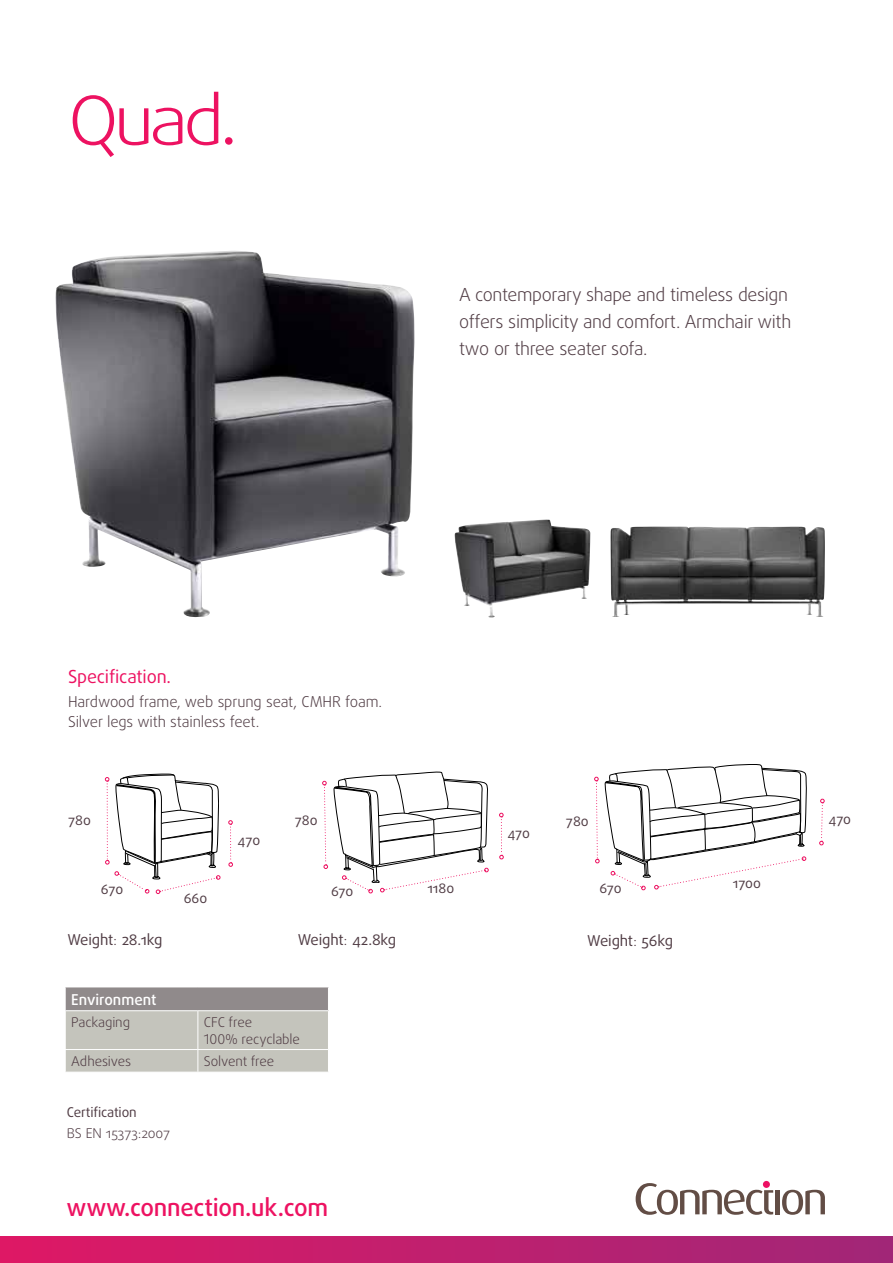
<style>
.page{position:relative;width:893px;height:1263px;background:#fff}
.page>*{position:absolute;margin:0;border:0;box-sizing:border-box;transform-origin:0 0}
.t1{font:300 67.5px "Daxline Pro";color:#ed1261;scale:1.11 1}
.t2{font:500 24px "Daxline Pro";letter-spacing:-.01em;color:#ed1261}
.t3{font:300 18px/27px "Daxline Pro";letter-spacing:-.02em;color:#4f3b43}
.t4{font:18px "Daxline Pro";letter-spacing:-.01em;color:#ed1261}
.t5{font:300 15px/19.5px "Daxline Pro";letter-spacing:-.01em;color:#4f3b43}
.t6{font:15px "Daxline Pro";letter-spacing:-.01em;color:#4f3b43}
.t7{font:500 15px "Daxline Pro";color:#fff}
.t8{font:300 13.5px/16.2px "Daxline Pro";letter-spacing:-.01em;color:#4f3b43}
.t9{font:13.5px "Daxline Pro";letter-spacing:-.01em;color:#4f3b43}
.s1{font-weight:300}
</style>
<div class="page">
<div style="left:0;top:1237px;width:893px;height:26px;background:linear-gradient(to right,#df1865,#a12778)"></div>
<div style="left:225px;top:137px;width:8px;height:8px;background:#ed1261;border-radius:50%"></div>
<div style="left:775px;top:1190px;width:5px;height:24px;background:#624d45"></div>
<svg style="left:782px;top:1190px;width:43px;height:25px"></svg>
<svg style="left:636px;top:1183px;width:137px;height:32px"></svg>
<div style="left:763px;top:1181px;width:7px;height:7px;background:#ed1164;border-radius:50%"></div>
<svg style="left:65px;top:987px;width:264px;height:85px;background:#b8b7b1"></svg>
<img style="left:55px;top:251px;width:360px;height:367px">
<img style="left:455px;top:520px;width:135px;height:98px">
<img style="left:610px;top:526px;width:215px;height:91px">
<svg style="left:105px;top:774px;width:115px;height:120px"></svg>
<svg style="left:228px;top:820px;width:5px;height:47px"></svg>
<svg style="left:322px;top:781px;width:6px;height:88px"></svg>
<svg style="left:334px;top:771px;width:155px;height:122px"></svg>
<svg style="left:499px;top:813px;width:5px;height:46px"></svg>
<svg style="left:594px;top:764px;width:213px;height:126px"></svg>
<svg style="left:819px;top:799px;width:6px;height:46px"></svg>
<h1 class="t1" style="left:68px;top:76px;width:142px">Quad</h1>
<p class="t3" style="left:459px;top:281px;width:334px">A contemporary shape and timeless design offers simplicity and comfort. Armchair with two or three seater sofa.</p>
<p class="t4" style="left:68px;top:665px;width:105px">Specification.</p>
<p class="t5" style="left:68px;top:692px;width:316px">Hardwood frame, web sprung seat, CMHR foam.<br>Silver legs with stainless feet.</p>
<p class="t9" style="left:68px;top:811px;width:24px">780</p>
<p class="t9" style="left:101px;top:880px;width:24px">670</p>
<p class="t6" style="left:67px;top:930px;width:97px">Weight<span class="s1">:</span> 28.1kg</p>
<p class="t9" style="left:184px;top:889px;width:25px">660</p>
<p class="t9" style="left:238px;top:831px;width:24px">470</p>
<p class="t9" style="left:295px;top:811px;width:24px">780</p>
<p class="t9" style="left:331px;top:882px;width:24px">670</p>
<p class="t9" style="left:427px;top:879px;width:28px">1180</p>
<p class="t6" style="left:298px;top:930px;width:100px">Weight<span class="s1">:</span> 42.8kg</p>
<p class="t7" style="left:71px;top:989px;width:87px">Environment</p>
<p class="t8" style="left:71px;top:1014px;width:60px">Packaging</p>
<p class="t8" style="left:204px;top:1014px;width:98px">CFC free<br>100% recyclable</p>
<p class="t8" style="left:71px;top:1053px;width:61px">Adhesives</p>
<p class="t8" style="left:204px;top:1053px;width:72px">Solvent free</p>
<p class="t9" style="left:67px;top:1103px;width:71px">Certification</p>
<p class="t8" style="left:67px;top:1125px;width:105px">BS EN 15373:2007</p>
<h2 class="t2" style="left:67px;top:1191px;width:263px">www.connection.uk.com</h2>
<p class="t9" style="left:507px;top:824px;width:24px">470</p>
<p class="t9" style="left:566px;top:813px;width:24px">780</p>
<p class="t9" style="left:599px;top:879px;width:24px">670</p>
<p class="t6" style="left:587px;top:931px;width:87px">Weight<span class="s1">:</span> 56kg</p>
<p class="t9" style="left:733px;top:874px;width:30px">1700</p>
<p class="t9" style="left:828px;top:810px;width:24px">470</p>
</div>
